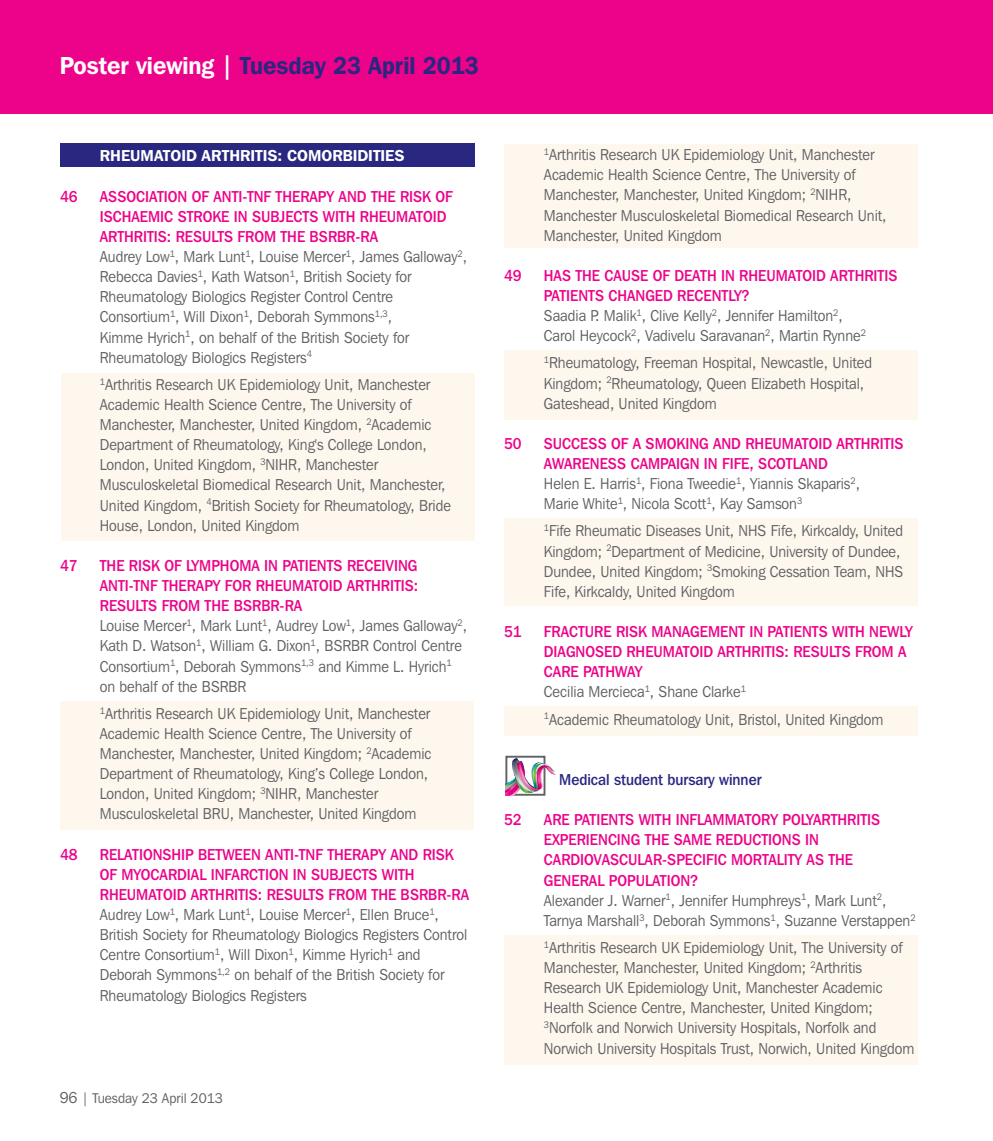
<style>
.page{position:relative;width:993px;height:1141px;background:#fff}
.page>*{position:absolute;margin:0;border:0;box-sizing:border-box;transform-origin:0 0}
.t1{font:600 24.5px "Franklin Gothic IT Cby BT";color:#292780;scale:.94 1}
.t2{font:15.75px/20.1px "Franklin Gothic IT Cby BT";color:#616164;scale:.92 1}
.t3{font:500 15.75px/20.1px "Franklin Gothic IT Cby BT";color:#ed028a;scale:.92 1}
.t4{font:600 15.75px "Franklin Gothic IT Cby BT";color:#fff}
.t5{font:500 15.75px "Franklin Gothic IT Cby BT";color:#292780;scale:.92 1}
.t6{font:14px "Franklin Gothic IT Cby BT";color:#616164;scale:.96 1}
.s1{color:#fff}
.s2{font-weight:500;color:#ed028a}
.s3{font-size:15.75px}
.s4{font-weight:400;color:#616164}
</style>
<div class="page">
<div style="left:61px;top:373px;width:413px;height:167px;background:#fef7ee"></div>
<div style="left:60px;top:701px;width:413px;height:128px;background:#fef7ee"></div>
<div style="left:504px;top:145px;width:413px;height:103px;background:#fef7ee"></div>
<div style="left:504px;top:350px;width:413px;height:69px;background:#fef7ee"></div>
<div style="left:504px;top:518px;width:413px;height:88px;background:#fef7ee"></div>
<div style="left:504px;top:706px;width:413px;height:30px;background:#fef7ee"></div>
<div style="left:504px;top:935px;width:413px;height:130px;background:#fef7ee"></div>
<div style="left:60px;top:144px;width:414px;height:23px;background:#292780"></div>
<div style="left:0;top:0;width:992px;height:113px;background:#ed028a"></div>
<div style="left:505px;top:756px;width:40px;height:40px;border:2px solid #616164"></div>
<img style="left:505px;top:758px;width:51px;height:38px">
<h1 class="t1" style="left:60px;top:57px;width:447px"><span class="s1">Poster viewing |</span> Tuesday 23 April 2013</h1>
<p class="t4" style="left:100px;top:150px;width:306px">RHEUMATOID ARTHRITIS: COMORBIDITIES</p>
<p class="t3" style="left:60px;top:188px;width:20px">46</p>
<p class="t2" style="left:100px;top:187px;width:400px"><span class="s2">ASSOCIATION OF ANTI-TNF THERAPY AND THE RISK OF ISCHAEMIC STROKE IN SUBJECTS WITH RHEUMATOID ARTHRITIS: RESULTS FROM THE BSRBR-RA<br></span>Audrey Low<sup>1</sup>, Mark Lunt<sup>1</sup>, Louise Mercer<sup>1</sup>, James Galloway<sup>2</sup>, Rebecca Davies<sup>1</sup>, Kath Watson<sup>1</sup>, British Society for Rheumatology Biologics Register Control Centre Consortium<sup>1</sup>, Will Dixon<sup>1</sup>, Deborah Symmons<sup>1,3</sup>,<br>Kimme Hyrich<sup>1</sup>, on behalf of the British Society for Rheumatology Biologics Registers<sup>4</sup></p>
<p class="t2" style="left:100px;top:375px;width:383px"><sup>1</sup>Arthritis Research UK Epidemiology Unit, Manchester Academic Health Science Centre, The University of Manchester, Manchester, United Kingdom, <sup>2</sup>Academic Department of Rheumatology, King's College London, London, United Kingdom, <sup>3</sup>NIHR, Manchester Musculoskeletal Biomedical Research Unit, Manchester, United Kingdom, <sup>4</sup>British Society for Rheumatology, Bride House, London, United Kingdom</p>
<p class="t3" style="left:60px;top:557px;width:20px">47</p>
<p class="t2" style="left:100px;top:557px;width:400px"><span class="s2">THE RISK OF LYMPHOMA IN PATIENTS RECEIVING ANTI-TNF THERAPY FOR RHEUMATOID ARTHRITIS:<br>RESULTS FROM THE BSRBR-RA<br></span>Louise Mercer<sup>1</sup>, Mark Lunt<sup>1</sup>, Audrey Low<sup>1</sup>, James Galloway<sup>2</sup>, Kath D. Watson<sup>1</sup>, William G. Dixon<sup>1</sup>, BSRBR Control Centre Consortium<sup>1</sup>, Deborah Symmons<sup>1,3</sup> and Kimme L. Hyrich<sup>1 </sup>on behalf of the BSRBR</p>
<p class="t2" style="left:100px;top:704px;width:362px"><sup>1</sup>Arthritis Research UK Epidemiology Unit, Manchester Academic Health Science Centre, The University of Manchester, Manchester, United Kingdom; <sup>2</sup>Academic Department of Rheumatology, King’s College London, London, United Kingdom; <sup>3</sup>NIHR, Manchester Musculoskeletal BRU, Manchester, United Kingdom</p>
<p class="t3" style="left:60px;top:846px;width:20px">48</p>
<p class="t2" style="left:100px;top:845px;width:403px"><span class="s2">RELATIONSHIP BETWEEN ANTI-TNF THERAPY AND RISK OF MYOCARDIAL INFARCTION IN SUBJECTS WITH RHEUMATOID ARTHRITIS: RESULTS FROM THE BSRBR-RA </span>Audrey Low<sup>1</sup>, Mark Lunt<sup>1</sup>, Louise Mercer<sup>1</sup>, Ellen Bruce<sup>1</sup>, British Society for Rheumatology Biologics Registers Control Centre Consortium<sup>1</sup>, Will Dixon<sup>1</sup>, Kimme Hyrich<sup>1</sup> and Deborah Symmons<sup>1,2</sup> on behalf of the British Society for Rheumatology Biologics Registers</p>
<p class="t6" style="left:60px;top:1092px;width:171px"><span class="s3">96</span> | Tuesday 23 April 2013</p>
<p class="t2" style="left:543px;top:146px;width:374px"><sup>1</sup>Arthritis Research UK Epidemiology Unit, Manchester Academic Health Science Centre, The University of Manchester, Manchester, United Kingdom; <sup>2</sup>NIHR, Manchester Musculoskeletal Biomedical Research Unit, Manchester, United Kingdom</p>
<p class="t3" style="left:504px;top:267px;width:20px">49</p>
<p class="t2" style="left:543px;top:266px;width:385px"><span class="s2">HAS THE CAUSE OF DEATH IN RHEUMATOID ARTHRITIS PATIENTS CHANGED RECENTLY?<br></span>Saadia P. Malik<sup>1</sup>, Clive Kelly<sup>2</sup>, Jennifer Hamilton<sup>2</sup>,<br>Carol Heycock<sup>2</sup>, Vadivelu Saravanan<sup>2</sup>, Martin Rynne<sup>2</sup></p>
<p class="t2" style="left:543px;top:354px;width:358px"><sup>1</sup>Rheumatology, Freeman Hospital, Newcastle, United<br>Kingdom; <sup>2</sup>Rheumatology, Queen Elizabeth Hospital,<br>Gateshead, United Kingdom</p>
<p class="t3" style="left:504px;top:435px;width:20px">50</p>
<p class="t2" style="left:543px;top:434px;width:392px"><span class="s2">SUCCESS OF A SMOKING AND RHEUMATOID ARTHRITIS AWARENESS CAMPAIGN IN FIFE, SCOTLAND<br></span>Helen E. Harris<sup>1</sup>, Fiona Tweedie<sup>1</sup>, Yiannis Skaparis<sup>2</sup>,<br>Marie White<sup>1</sup>, Nicola Scott<sup>1</sup>, Kay Samson<sup>3</sup></p>
<p class="t2" style="left:543px;top:522px;width:392px"><sup>1</sup>Fife Rheumatic Diseases Unit, NHS Fife, Kirkcaldy, United Kingdom; <sup>2</sup>Department of Medicine, University of Dundee, Dundee, United Kingdom; <sup>3</sup>Smoking Cessation Team, NHS Fife, Kirkcaldy, United Kingdom</p>
<p class="t3" style="left:504px;top:623px;width:20px">51</p>
<p class="t3" style="left:543px;top:623px;width:402px">FRACTURE RISK MANAGEMENT IN PATIENTS WITH NEWLY DIAGNOSED RHEUMATOID ARTHRITIS: RESULTS FROM A CARE PATHWAY<br><span class="s4">Cecilia Mercieca</span><sup>1</sup><span class="s4">, Shane Clarke</span><sup>1</sup></p>
<p class="t2" style="left:543px;top:710px;width:370px"><sup>1</sup>Academic Rheumatology Unit, Bristol, United Kingdom</p>
<p class="t5" style="left:559px;top:774px;width:221px">Medical student bursary winner</p>
<p class="t3" style="left:504px;top:811px;width:20px">52</p>
<p class="t3" style="left:543px;top:811px;width:405px">ARE PATIENTS WITH INFLAMMATORY POLYARTHRITIS EXPERIENCING THE SAME REDUCTIONS IN CARDIOVASCULAR-SPECIFIC MORTALITY AS THE GENERAL POPULATION?<br><span class="s4">Alexander J. Warner</span><sup>1</sup><span class="s4">, Jennifer Humphreys</span><sup>1</sup><span class="s4">, Mark Lunt</span><sup>2</sup><span class="s4">, Tarnya Marshall</span><sup>3</sup><span class="s4">, Deborah Symmons</span><sup>1</sup><span class="s4">, Suzanne Verstappen</span><sup>2</sup></p>
<p class="t2" style="left:543px;top:938px;width:404px"><sup>1</sup>Arthritis Research UK Epidemiology Unit, The University of Manchester, Manchester, United Kingdom; <sup>2</sup>Arthritis Research UK Epidemiology Unit, Manchester Academic Health Science Centre, Manchester, United Kingdom; <sup>3</sup>Norfolk and Norwich University Hospitals, Norfolk and Norwich University Hospitals Trust, Norwich, United Kingdom</p>
</div>
